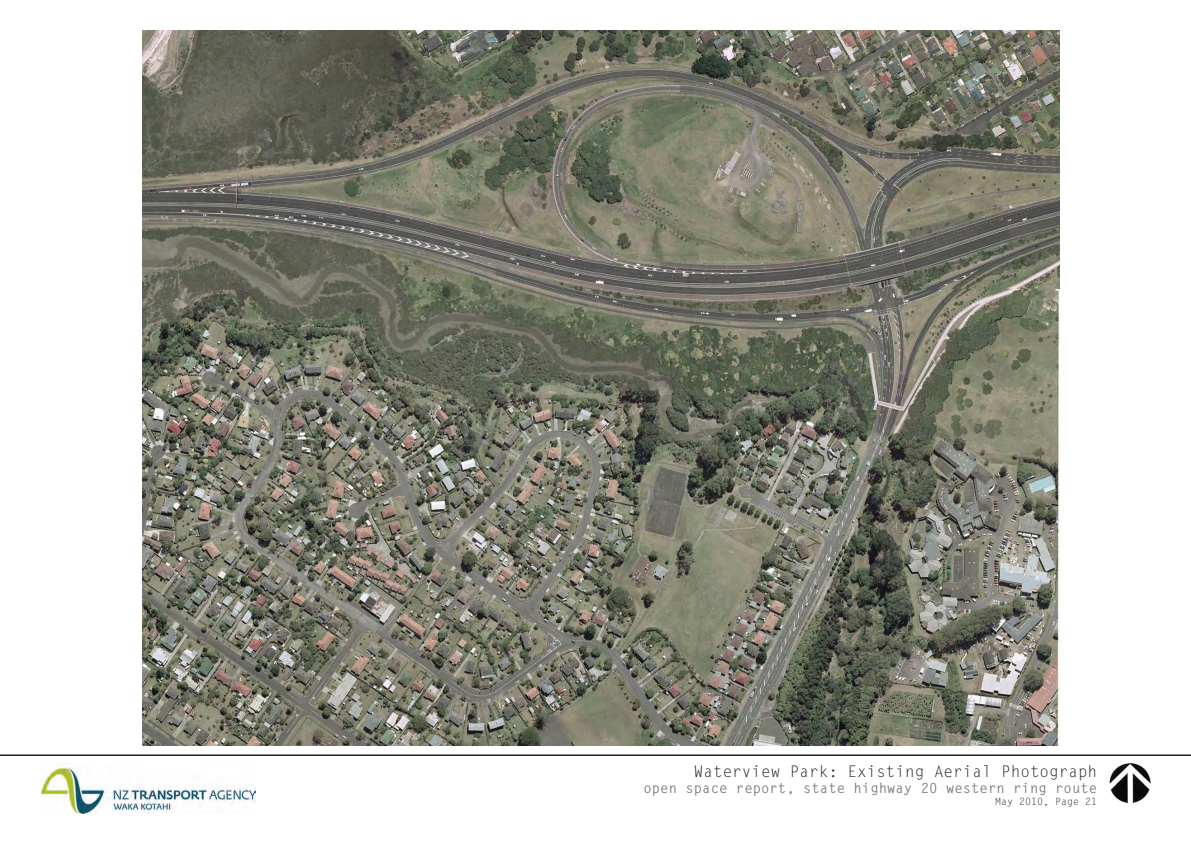
<style>
.page{position:relative;width:1191px;height:842px;background:#fff}
.page>*{position:absolute;margin:0;border:0;box-sizing:border-box;transform-origin:0 0}
.t1{font:16px "Letter Gothic Std";color:#231f20}
.t2{font:700 14px "Letter Gothic Std";color:#808285}
.t3{font:10px "Letter Gothic Std";color:#231f20}
</style>
<div class="page">
<hr style="left:0;top:754px;width:1191px;height:2px;background:#231f20">
<img style="left:1109px;top:763px;width:42px;height:41px">
<img style="left:41px;top:767px;width:214px;height:47px">
<img style="left:143px;top:31px;width:916px;height:714px">
<p class="t1" style="left:694px;top:762px;width:405px">Waterview Park: Existing Aerial Photograph</p>
<p class="t2" style="left:643px;top:779px;width:455px">open space report, state highway 20 western ring route</p>
<p class="t3" style="left:995px;top:796px;width:104px">May 2010, Page 21</p>
</div>
